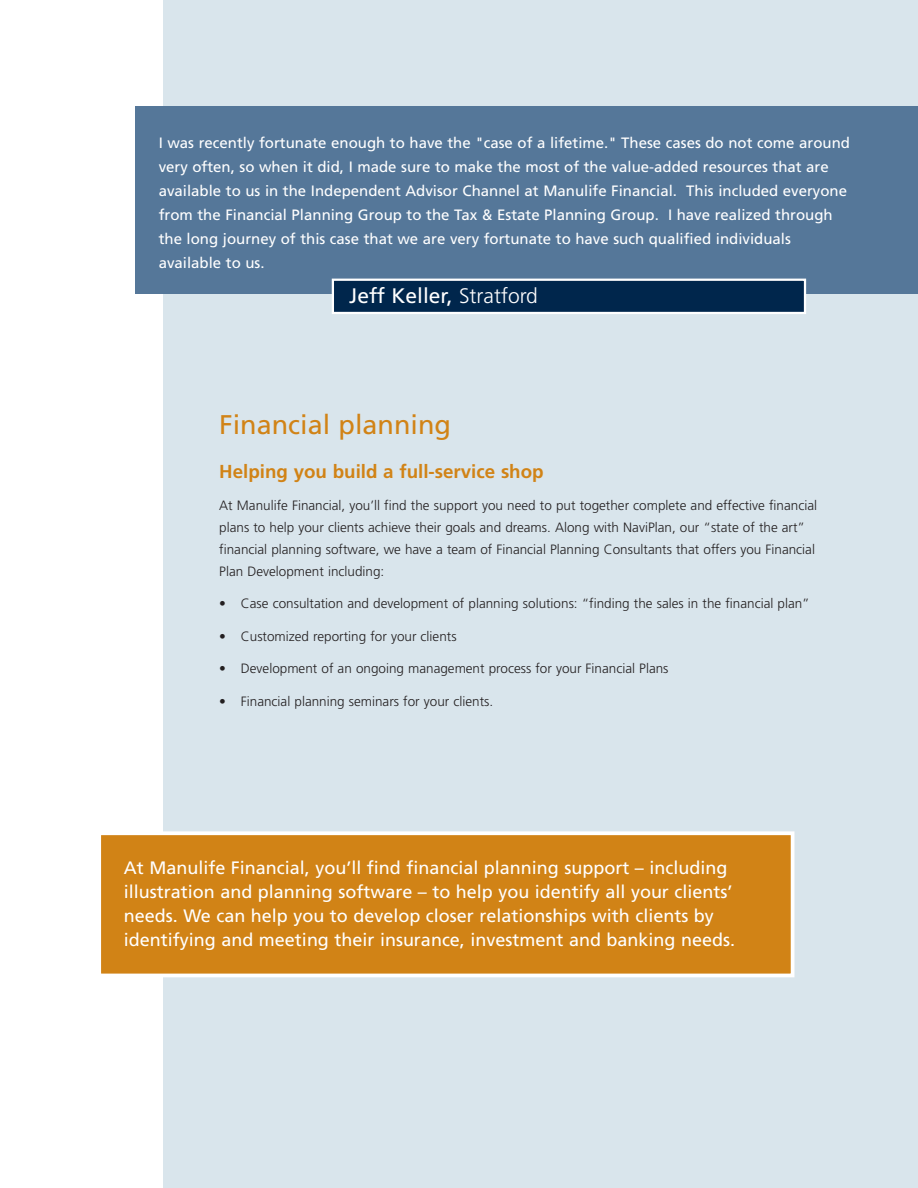
<style>
.page{position:relative;width:918px;height:1188px;background:#fff}
.page>*{position:absolute;margin:0;border:0;box-sizing:border-box;transform-origin:0 0}
.t1{font:27px "Frutiger";color:#d18316}
.t2{font:21px "Frutiger";color:#fff}
.t3{font:700 18.75px "Frutiger";color:#d18316}
.t4{font:18px/24px "Frutiger";color:#fff}
.t5{font:15px/24px "Frutiger";color:#fff}
.t6{font:300 13.5px/21.8px "Frutiger";color:#231f20}
.s1{font-weight:300}
</style>
<div class="page">
<div style="left:163px;top:0;width:755px;height:1188px;background:#d9e5ec"></div>
<div style="left:99px;top:833px;width:694px;height:142px;background:#d18316"></div>
<div style="left:97px;top:831px;width:697px;height:146px;border:4px solid #fff"></div>
<div style="left:136px;top:106px;width:782px;height:187px;background:#579"></div>
<div style="left:333px;top:280px;width:472px;height:33px;background:#00264c"></div>
<div style="left:332px;top:279px;width:474px;height:35px;border:2px solid #fff"></div>
<p class="t5" style="left:159px;top:132px;width:693px">I was recently fortunate enough to have the "case of a lifetime." These cases do not come around very often, so when it did, I made sure to make the most of the value-added resources that are available to us in the Independent Advisor Channel at Manulife Financial. This included everyone from the Financial Planning Group to the Tax &amp; Estate Planning Group. I have realized through the long journey of this case that we are very fortunate to have such qualified individuals available to us.</p>
<h2 class="t2" style="left:349px;top:287px;width:190px">Jeff Keller, <span class="s1">Stratford</span></h2>
<h1 class="t1" style="left:219px;top:414px;width:233px">Financial planning</h1>
<h3 class="t3" style="left:219px;top:464px;width:326px">Helping you build a full-service shop</h3>
<p class="t6" style="left:219px;top:496px;width:599px">At Manulife Financial, you’ll find the support you need to put together complete and effective financial plans to help your clients achieve their goals and dreams. Along with NaviPlan, our “state of the art” financial planning software, we have a team of Financial Planning Consultants that offers you Financial Plan Development including:</p>
<p class="t6" style="left:219px;top:594px;width:592px">• Case consultation and development of planning solutions: “finding the sales in the financial plan”</p>
<p class="t6" style="left:219px;top:626px;width:239px">• Customized reporting for your clients</p>
<p class="t6" style="left:219px;top:659px;width:451px">• Development of an ongoing management process for your Financial Plans</p>
<p class="t6" style="left:219px;top:691px;width:275px">• Financial planning seminars for your clients.</p>
<p class="t4" style="left:124px;top:857px;width:613px">At Manulife Financial, you’ll find financial planning support – including illustration and planning software – to help you identify all your clients’ needs. We can help you to develop closer relationships with clients by identifying and meeting their insurance, investment and banking needs.</p>
</div>
